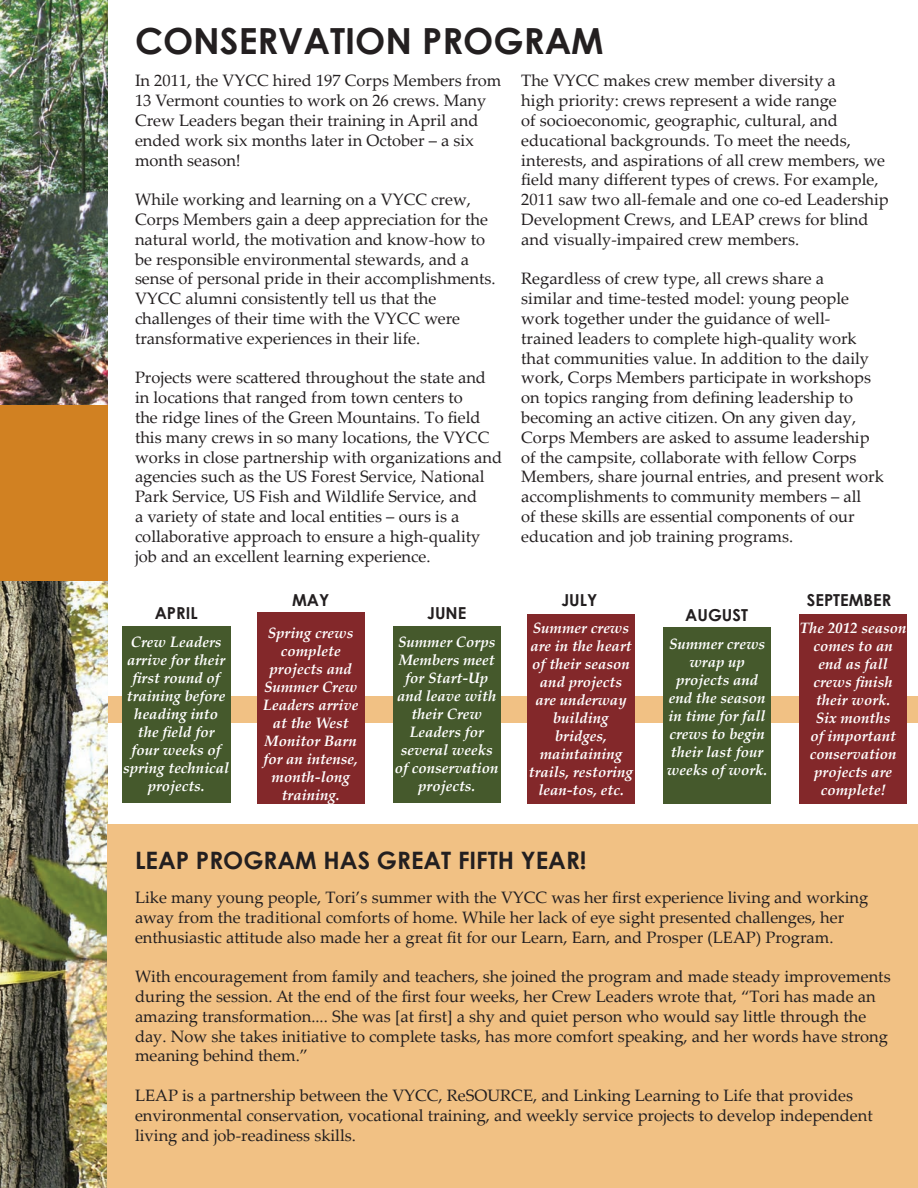
<style>
.page{position:relative;width:918px;height:1188px;background:#fff}
.page>*{position:absolute;margin:0;border:0;box-sizing:border-box;transform-origin:0 0}
.t1{font:700 36px "Century Gothic";color:#231f20}
.t2{font:700 24px "Century Gothic";color:#231f20}
.t3{font:16.5px/19.8px "Palatino Linotype";color:#231f20}
.t4{font:700 16.5px "Century Gothic";color:#231f20}
.t5{font:italic 700 15px/18px "Palatino Linotype";color:#fff;text-align:center}
</style>
<div class="page">
<img style="left:0;top:580px;width:108px;height:608px">
<img style="left:0;top:0;width:108px;height:405px">
<div style="left:108px;top:696px;width:810px;height:27px;background:#f1c184"></div>
<div style="left:122px;top:626px;width:108px;height:176px;background:#45592c"></div>
<div style="left:257px;top:613px;width:108px;height:191px;background:#83282a"></div>
<div style="left:393px;top:626px;width:108px;height:176px;background:#45592c"></div>
<div style="left:527px;top:614px;width:108px;height:190px;background:#83282a"></div>
<div style="left:663px;top:628px;width:108px;height:176px;background:#45592c"></div>
<div style="left:799px;top:614px;width:108px;height:190px;background:#83282a"></div>
<div style="left:0;top:405px;width:108px;height:175px;background:#d18122"></div>
<div style="left:107px;top:824px;width:811px;height:364px;background:#f1c184"></div>
<h1 class="t1" style="left:135px;top:18px;width:387px">CONSERVATION PROGRAM</h1>
<p class="t3" style="left:135px;top:70px;width:368px">In 2011, the VYCC hired 197 Corps Members from 13 Vermont counties to work on 26 crews. Many Crew Leaders began their training in April and ended work six months later in October – a six month season!</p>
<p class="t3" style="left:135px;top:189px;width:362px">While working and learning on a VYCC crew, Corps Members gain a deep appreciation for the natural world, the motivation and know-how to be responsible environmental stewards, and a sense of personal pride in their accomplishments.<br>VYCC alumni consistently tell us that the challenges of their time with the VYCC were transformative experiences in their life.</p>
<p class="t3" style="left:135px;top:367px;width:369px">Projects were scattered throughout the state and in locations that ranged from town centers to<br>the ridge lines of the Green Mountains. To field this many crews in so many locations, the VYCC works in close partnership with organizations and agencies such as the US Forest Service, National Park Service, US Fish and Wildlife Service, and<br>a variety of state and local entities – ours is a collaborative approach to ensure a high-quality job and an excellent learning experience.</p>
<p class="t3" style="left:521px;top:70px;width:369px">The VYCC makes crew member diversity a<br>high priority: crews represent a wide range<br>of socioeconomic, geographic, cultural, and educational backgrounds. To meet the needs, interests, and aspirations of all crew members, we field many different types of crews. For example, 2011 saw two all-female and one co-ed Leadership Development Crews, and LEAP crews for blind and visually-impaired crew members.</p>
<p class="t3" style="left:521px;top:268px;width:364px">Regardless of crew type, all crews share a<br>similar and time-tested model: young people work together under the guidance of well&shy;trained leaders to complete high-quality work that communities value. In addition to the daily work, Corps Members participate in workshops on topics ranging from defining leadership to becoming an active citizen. On any given day, Corps Members are asked to assume leadership of the campsite, collaborate with fellow Corps Members, share journal entries, and present work accomplishments to community members – all<br>of these skills are essential components of our education and job training programs.</p>
<p class="t4" style="left:155px;top:602px;width:44px">APRIL</p>
<p class="t4" style="left:292px;top:590px;width:39px">MAY</p>
<p class="t4" style="left:427px;top:602px;width:41px">JUNE</p>
<p class="t5" style="left:123px;top:633px;width:108px">Crew Leaders arrive for their first round of training before heading into the field for four weeks of spring technical projects.</p>
<p class="t5" style="left:263px;top:623px;width:97px">Spring crews complete projects and<br>Summer Crew<br>Leaders arrive at the West<br>Monitor Barn for an intense, month-long training.</p>
<p class="t5" style="left:395px;top:633px;width:105px">Summer Corps<br>Members meet for Start-Up and leave with their Crew<br>Leaders for several weeks of conservation projects.</p>
<p class="t4" style="left:561px;top:590px;width:37px">JULY</p>
<p class="t5" style="left:529px;top:619px;width:106px">Summer crews are in the heart of their season and projects are underway building bridges, maintaining trails, restoring lean-tos, etc.</p>
<p class="t4" style="left:685px;top:604px;width:64px">AUGUST</p>
<p class="t5" style="left:667px;top:635px;width:102px">Summer crews wrap up projects and end the season in time for fall crews to begin their last four weeks of work.</p>
<p class="t4" style="left:807px;top:590px;width:82px">SEPTEMBER</p>
<p class="t5" style="left:800px;top:619px;width:108px">The 2012 season comes to an<br>end as fall crews finish their work.<br>Six months<br>of important conservation projects are complete!</p>
<h2 class="t2" style="left:135px;top:845px;width:334px">LEAP PROGRAM HAS GREAT FIFT</h2>
<h2 class="t2" style="left:498px;top:845px;width:90px">H YEAR!</h2>
<p class="t3" style="left:135px;top:887px;width:735px">Like many young people, Tori’s summer with the VYCC was her first experience living and working away from the traditional comforts of home. While her lack of eye sight presented challenges, her enthusiastic attitude also made her a great fit for our Learn, Earn, and Prosper (LEAP) Program.</p>
<p class="t3" style="left:135px;top:966px;width:757px">With encouragement from family and teachers, she joined the program and made steady improvements during the session. At the end of the first four weeks, her Crew Leaders wrote that, “Tori has made an amazing transformation.... She was [at first] a shy and quiet person who would say little through the day. Now she takes initiative to complete tasks, has more comfort speaking, and her words have strong meaning behind them.”</p>
<p class="t3" style="left:135px;top:1085px;width:739px">LEAP is a partnership between the VYCC, ReSOURCE, and Linking Learning to Life that provides environmental conservation, vocational training, and weekly service projects to develop independent living and job-readiness skills.</p>
</div>
